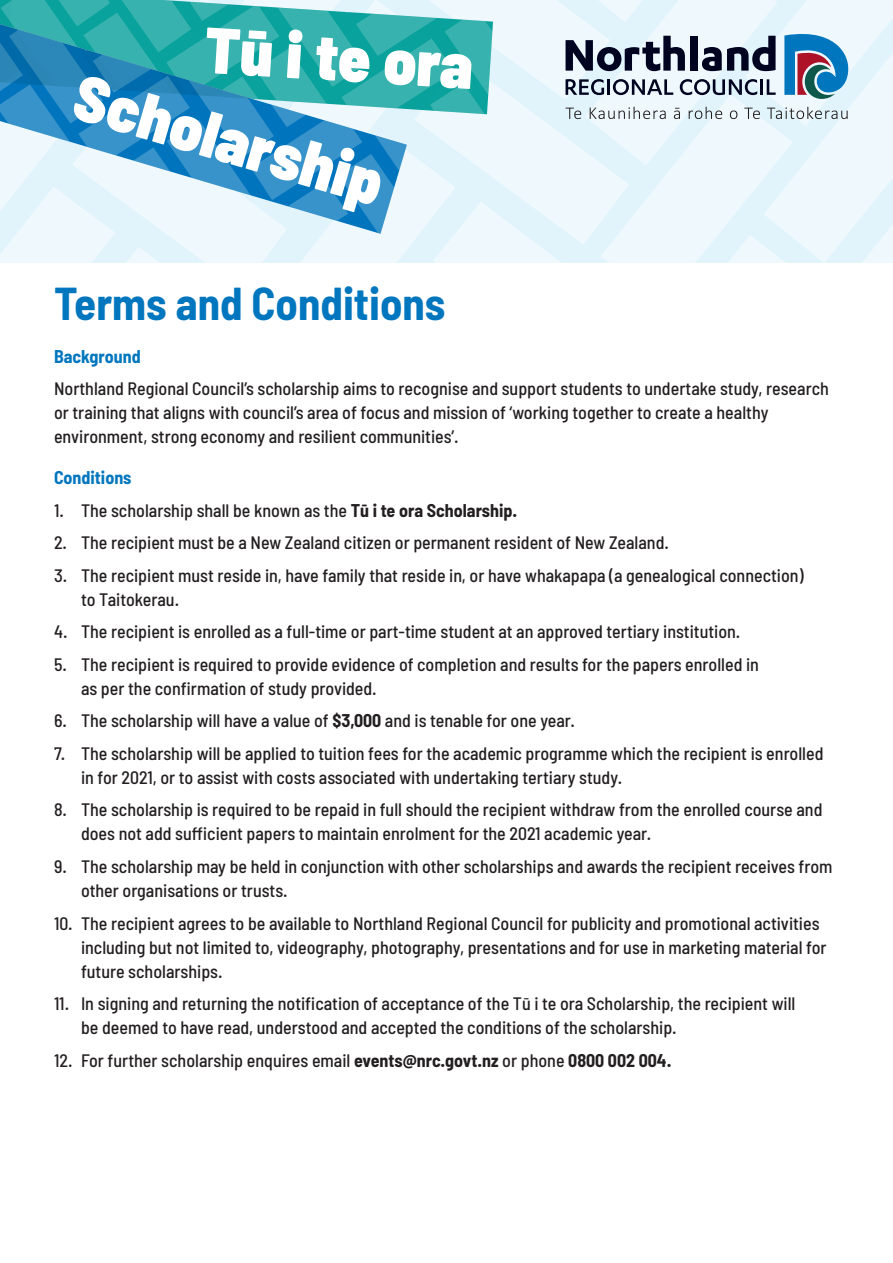
<style>
.page{position:relative;width:893px;height:1263px;background:#fff}
.page>*{position:absolute;margin:0;border:0;box-sizing:border-box;transform-origin:0 0}
.t1{font:900 semi-condensed 64.95px "Barlow";color:#fff}
.t2{font:700 semi-condensed 45px "Barlow";color:#0076be}
.t3{font:500 semi-condensed 18px/24px "Barlow";color:#231f20}
.t4{font:700 semi-condensed 18px "Barlow";color:#0076be}
.s1{font-weight:700}
</style>
<div class="page">
<svg style="left:0;top:0;width:893px;height:263px;background:#a2d0de"></svg>
<h1 class="t1" style="left:207px;top:10px;width:270px;rotate:3deg">Tū i te ora</h1>
<h1 class="t1" style="left:87px;top:57px;width:321px;rotate:16deg">Scholarship</h1>
<h2 class="t2" style="left:54px;top:276px;width:393px">Terms and Conditions</h2>
<p class="t4" style="left:54px;top:345px;width:88px">Background</p>
<p class="t3" style="left:54px;top:376px;width:776px">Northland Regional Council’s scholarship aims to recognise and support students to undertake study, research or training that aligns with council’s area of focus and mission of ‘working together to create a healthy environment, strong economy and resilient communities’.</p>
<p class="t4" style="left:54px;top:467px;width:79px">Conditions</p>
<p class="t3" style="left:54px;top:498px;width:465px">1. The scholarship shall be known as the <span class="s1">Tū i te ora Scholarship.</span></p>
<p class="t3" style="left:54px;top:530px;width:616px">2. The recipient must be a New Zealand citizen or permanent resident of New Zealand.</p>
<p class="t3" style="left:81px;top:563px;width:724px;text-indent:-27px">3. The recipient must reside in, have family that reside in, or have whakapapa (a genealogical connection) to Taitokerau.</p>
<p class="t3" style="left:54px;top:619px;width:688px">4. The recipient is enrolled as a full-time or part-time student at an approved tertiary institution.</p>
<p class="t3" style="left:81px;top:652px;width:680px;text-indent:-27px">5. The recipient is required to provide evidence of completion and results for the papers enrolled in as per the confirmation of study provided.</p>
<p class="t3" style="left:54px;top:708px;width:523px">6. The scholarship will have a value of <span class="s1">$3,000</span> and is tenable for one year.</p>
<p class="t3" style="left:81px;top:741px;width:744px;text-indent:-27px">7. The scholarship will be applied to tuition fees for the academic programme which the recipient is enrolled in for 2021, or to assist with costs associated with undertaking tertiary study.</p>
<p class="t3" style="left:81px;top:797px;width:743px;text-indent:-27px">8. The scholarship is required to be repaid in full should the recipient withdraw from the enrolled course and does not add sufficient papers to maintain enrolment for the 2021 academic year.</p>
<p class="t3" style="left:81px;top:854px;width:753px;text-indent:-27px">9. The scholarship may be held in conjunction with other scholarships and awards the recipient receives from other organisations or trusts.</p>
<p class="t3" style="left:81px;top:910px;width:747px;text-indent:-27px">10. The recipient agrees to be available to Northland Regional Council for publicity and promotional activities including but not limited to, videography, photography, presentations and for use in marketing material for future scholarships.</p>
<p class="t3" style="left:81px;top:991px;width:716px;text-indent:-27px">11. In signing and returning the notification of acceptance of the Tū i te ora Scholarship, the recipient will be deemed to have read, understood and accepted the conditions of the scholarship.</p>
<p class="t3" style="left:54px;top:1047px;width:619px">12. For further scholarship enquires email <span class="s1">events@nrc.govt.nz</span> or phone <span class="s1">0800 002 004.</span></p>
</div>
